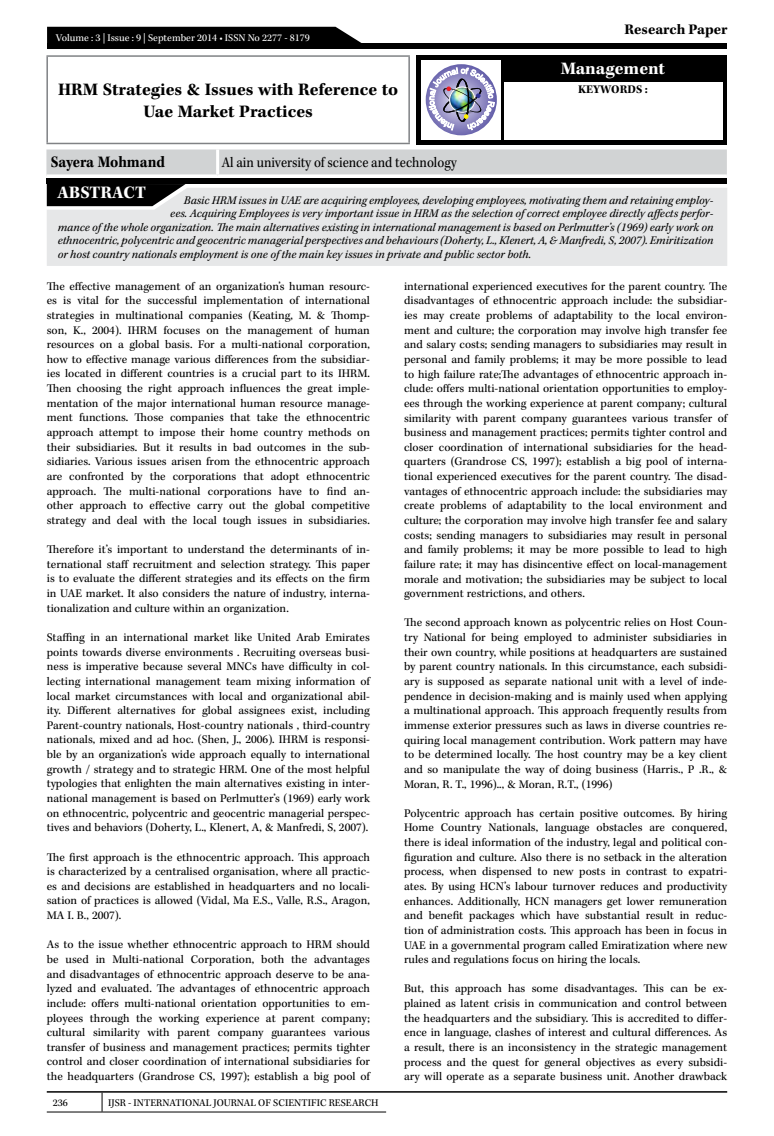
<style>
.page{position:relative;width:774px;height:1136px;background:#fff}
.page>*{position:absolute;margin:0;border:0;box-sizing:border-box;transform-origin:0 0}
.t1{font:700 18px/21.6px "Kepler Std";color:#000;text-align:center}
.t2{font:700 18px "Kepler Std";color:#fff}
.t3{font:700 16.5px "Kepler Std";color:#000;scale:.9 1}
.t4{font:15px "Kepler Std";color:#000;scale:.9 1}
.t5{font:700 15px "Kepler Std";color:#000}
.t6{font:12px/14.7px "Kepler Std";color:#000;text-align:justify}
.t7{font:italic 12px "Kepler Std";color:#000}
.t8{font:700 12px "Kepler Std";color:#000}
.t9{font:10.5px "Kepler Std";color:#000}
.t10{font:10.5px "Kepler Std";color:#fff}
</style>
<div class="page">
<hr style="left:47px;top:1090px;width:680px;height:2px;background:#000">
<svg style="left:102px;top:1092px;width:1px;height:19px"></svg>
<hr style="left:47px;top:1111px;width:55px;height:1px;background:#000">
<hr style="left:102px;top:1111px;width:284px;height:1px;background:#000">
<div style="left:47px;top:43px;width:680px;height:6px;background:#000"></div>
<div style="left:47px;top:27px;width:315px;height:16px;background:#000"></div>
<div style="left:416px;top:55px;width:311px;height:90px;background:#000"></div>
<div style="left:421px;top:60px;width:80px;height:79px;background:#fff"></div>
<svg style="left:426px;top:64px;width:71px;height:71px"></svg>
<img style="left:429px;top:68px;width:65px;height:62px">
<div style="left:504px;top:82px;width:219px;height:57px;background:#fff"></div>
<div style="left:46px;top:149px;width:681px;height:25px;background:#d1d3d4"></div>
<hr style="left:216px;top:149px;width:3px;height:25px;background:#fff">
<hr style="left:46px;top:55px;width:364px;height:2px;background:#808285">
<hr style="left:46px;top:57px;width:2px;height:86px;background:#808285">
<hr style="left:408px;top:57px;width:2px;height:86px;background:#808285">
<hr style="left:46px;top:143px;width:364px;height:1px;background:#808285">
<svg style="left:47px;top:184px;width:139px;height:4px"></svg>
<div style="left:47px;top:188px;width:680px;height:78px;background:#e6e7e8"></div>
<div style="left:47px;top:178px;width:680px;height:6px;background:#000"></div>
<p class="t10" style="left:56px;top:32px;width:256px">Volume : 3 | Issue : 9 | September 2014 • ISSN No 2277 - 8179</p>
<p class="t5" style="left:625px;top:21px;width:104px">Research Paper</p>
<h1 class="t2" style="left:561px;top:59px;width:106px">Management</h1>
<h1 class="t1" style="left:58px;top:79px;width:341px">HRM Strategies &amp; Issues with Reference to<br>Uae Market Practices</h1>
<p class="t8" style="left:578px;top:83px;width:71px">KEYWORDS :</p>
<h2 class="t3" style="left:51px;top:153px;width:129px">Sayera Mohmand</h2>
<p class="t4" style="left:222px;top:154px;width:263px">Al ain university of science and technology</p>
<h1 class="t2" style="left:57px;top:182px;width:90px">ABSTRACT</h1>
<p class="t7" style="left:184px;top:193px;width:531px">Basic HRM issues in UAE are acquiring employees, developing employees, motivating them and retaining employ-</p>
<p class="t7" style="left:170px;top:206px;width:545px">ees. Acquiring Employees is very important issue in HRM as the selection of correct employee directly affects perfor-</p>
<p class="t7" style="left:58px;top:220px;width:657px">mance of the whole organization. The main alternatives existing in international management is based on Perlmutter’s (1969) early work on</p>
<p class="t7" style="left:58px;top:233px;width:657px">ethnocentric, polycentric and geocentric managerial perspectives and behaviours (Doherty, L., Klenert, A, &amp; Manfredi, S, 2007). Emiritization</p>
<p class="t7" style="left:58px;top:247px;width:475px">or host country nationals employment is one of the main key issues in private and public sector both.</p>
<p class="t6" style="left:47px;top:279px;width:325px">The effective management of an organization’s human resourc&shy;es is vital for the successful implementation of international strategies in multinational companies (Keating, M. &amp; Thomp&shy;son, K., 2004). IHRM focuses on the management of human resources on a global basis. For a multi-national corporation, how to effective manage various differences from the subsidiar&shy;ies located in different countries is a crucial part to its IHRM.<br>Then choosing the right approach influences the great imple&shy;mentation of the major international human resource manage&shy;ment functions. Those companies that take the ethnocentric approach attempt to impose their home country methods on their subsidiaries. But it results in bad outcomes in the sub&shy;sidiaries. Various issues arisen from the ethnocentric approach are confronted by the corporations that adopt ethnocentric approach. The multi-national corporations have to find an&shy;other approach to effective carry out the global competitive strategy and deal with the local tough issues in subsidiaries.</p>
<p class="t6" style="left:47px;top:542px;width:325px">Therefore it’s important to understand the determinants of in&shy;ternational staff recruitment and selection strategy. This paper is to evaluate the different strategies and its effects on the firm in UAE market. It also considers the nature of industry, interna&shy;tionalization and culture within an organization.</p>
<p class="t6" style="left:47px;top:630px;width:325px">Staffing in an international market like United Arab Emirates points towards diverse environments . Recruiting overseas busi&shy;ness is imperative because several MNCs have difficulty in col&shy;lecting international management team mixing information of local market circumstances with local and organizational abil&shy;ity. Different alternatives for global assignees exist, including Parent-country nationals, Host-country nationals , third-country nationals, mixed and ad hoc. (Shen, J., 2006). IHRM is responsi&shy;ble by an organization’s wide approach equally to international growth / strategy and to strategic HRM. One of the most helpful typologies that enlighten the main alternatives existing in inter&shy;national management is based on Perlmutter’s (1969) early work on ethnocentric, polycentric and geocentric managerial perspec&shy;tives and behaviors (Doherty, L., Klenert, A, &amp; Manfredi, S, 2007).</p>
<p class="t6" style="left:47px;top:849px;width:325px">The first approach is the ethnocentric approach. This approach is characterized by a centralised organisation, where all practic&shy;es and decisions are established in headquarters and no locali&shy;sation of practices is allowed (Vidal, Ma E.S., Valle, R.S., Aragon, MA I. B., 2007).</p>
<p class="t6" style="left:47px;top:937px;width:325px">As to the issue whether ethnocentric approach to HRM should be used in Multi-national Corporation, both the advantages and disadvantages of ethnocentric approach deserve to be ana&shy;lyzed and evaluated. The advantages of ethnocentric approach include: offers multi-national orientation opportunities to em&shy;ployees through the working experience at parent company; cultural similarity with parent company guarantees various transfer of business and management practices; permits tighter control and closer coordination of international subsidiaries for the headquarters (Grandrose CS, 1997); establish a big pool of</p>
<p class="t6" style="left:404px;top:279px;width:325px">international experienced executives for the parent country. The disadvantages of ethnocentric approach include: the subsidiar&shy;ies may create problems of adaptability to the local environ&shy;ment and culture; the corporation may involve high transfer fee and salary costs; sending managers to subsidiaries may result in personal and family problems; it may be more possible to lead to high failure rate;The advantages of ethnocentric approach in&shy;clude: offers multi-national orientation opportunities to employ&shy;ees through the working experience at parent company; cultural similarity with parent company guarantees various transfer of business and management practices; permits tighter control and closer coordination of international subsidiaries for the head&shy;quarters (Grandrose CS, 1997); establish a big pool of interna&shy;tional experienced executives for the parent country. The disad&shy;vantages of ethnocentric approach include: the subsidiaries may create problems of adaptability to the local environment and culture; the corporation may involve high transfer fee and salary costs; sending managers to subsidiaries may result in personal and family problems; it may be more possible to lead to high failure rate; it may has disincentive effect on local-management morale and motivation; the subsidiaries may be subject to local government restrictions, and others.</p>
<p class="t6" style="left:404px;top:615px;width:325px">The second approach known as polycentric relies on Host Coun&shy;try National for being employed to administer subsidiaries in their own country, while positions at headquarters are sustained by parent country nationals. In this circumstance, each subsidi&shy;ary is supposed as separate national unit with a level of inde&shy;pendence in decision-making and is mainly used when applying a multinational approach. This approach frequently results from immense exterior pressures such as laws in diverse countries re&shy;quiring local management contribution. Work pattern may have to be determined locally. The host country may be a key client and so manipulate the way of doing business (Harris., P .R., &amp; Moran, R. T., 1996).., &amp; Moran, R.T., (1996)</p>
<p class="t6" style="left:404px;top:806px;width:325px">Polycentric approach has certain positive outcomes. By hiring Home Country Nationals, language obstacles are conquered, there is ideal information of the industry, legal and political con&shy;figuration and culture. Also there is no setback in the alteration process, when dispensed to new posts in contrast to expatri&shy;ates. By using HCN’s labour turnover reduces and productivity enhances. Additionally, HCN managers get lower remuneration and benefit packages which have substantial result in reduc&shy;tion of administration costs. This approach has been in focus in UAE in a governmental program called Emiratization where new rules and regulations focus on hiring the locals.</p>
<p class="t6" style="left:404px;top:981px;width:325px">But, this approach has some disadvantages. This can be ex&shy;plained as latent crisis in communication and control between the headquarters and the subsidiary. This is accredited to differ&shy;ence in language, clashes of interest and cultural differences. As a result, there is an inconsistency in the strategic management process and the quest for general objectives as every subsidi&shy;ary will operate as a separate business unit. Another drawback</p>
<p class="t9" style="left:53px;top:1096px;width:17px">236</p>
<p class="t9" style="left:108px;top:1096px;width:272px">IJSR - INTERNATIONAL JOURNAL OF SCIENTIFIC RESEARCH</p>
</div>
